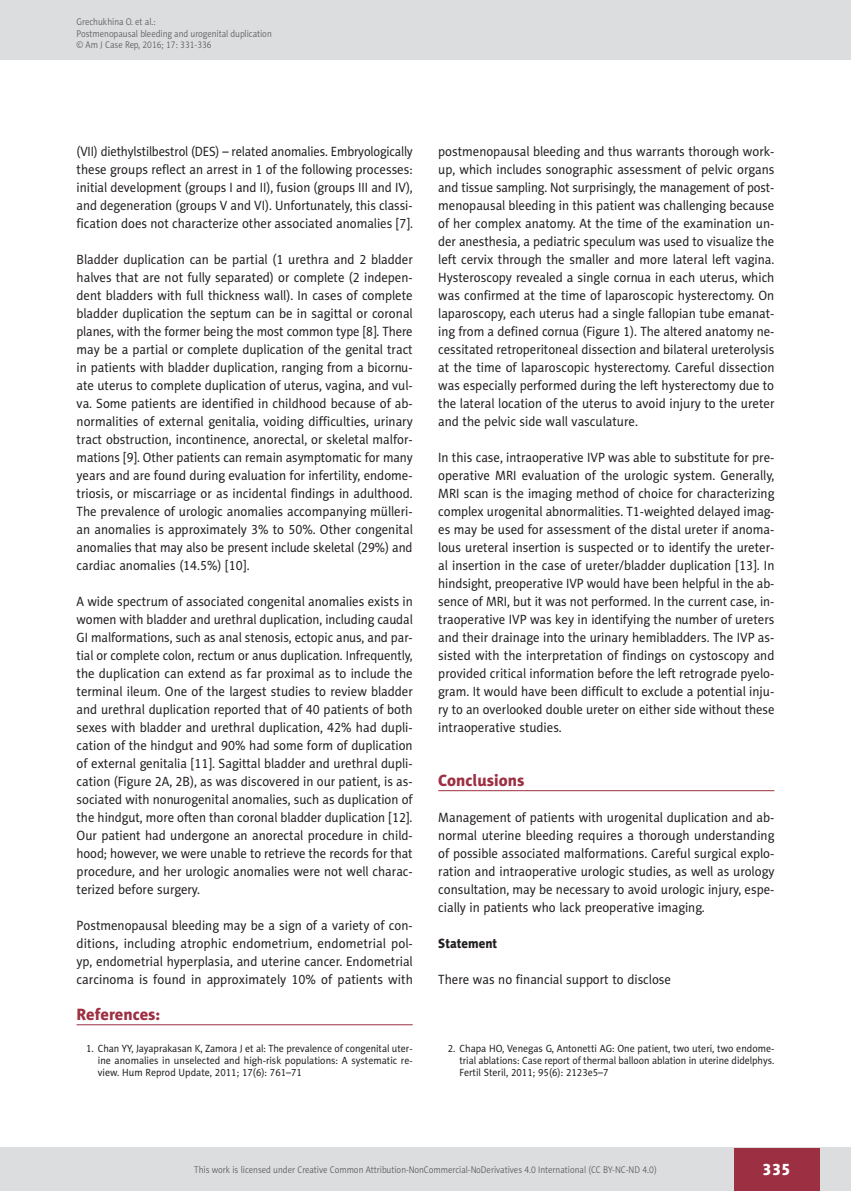
<style>
.page{position:relative;width:851px;height:1191px;background:#fff}
.page>*{position:absolute;margin:0;border:0;box-sizing:border-box;transform-origin:0 0}
.AJCR_Headline_1{font:16.5px "Naomi Sans EFN Heavy";color:#9d2f42}
.AJCR_Referencje_Tytu{font:16.5px "Naomi Sans EFN Heavy";color:#9d2f42}
.t1{font:16.5px "Naomi Sans EFN Heavy";color:#fff}
.AJCR_Body{font:13.5px/18px "Naomi Sans EFN";color:#231f20;text-align:justify;scale:.95 1}
.AJCR_Body-2{font:13.5px/18px "Naomi Sans EFN";color:#231f20;text-align:justify;scale:.92 1}
.AJCR_Headline_2{font:13.5px "Naomi Sans EFN Heavy";color:#231f20;scale:.95 1}
.AJCR_Referencje_punk{font:10.5px/12px "Naomi Sans EFN";color:#231f20;text-align:justify;scale:.94 1}
.AJCR_Referencje_punk-2{font:10.5px/12px "Naomi Sans EFN";color:#231f20;text-align:justify;scale:.95 1}
.t2{font:9.75px/11.2px "Naomi Sans EFN Light";color:#57585a;scale:.9 1}
</style>
<div class="page">
<hr style="left:438px;top:790px;width:336px;height:1px;background:#9d2f42">
<hr style="left:77px;top:1024px;width:335px;height:1px;background:#9d2f42">
<div style="left:0;top:1148px;width:850px;height:43px;background:#dcdddf"></div>
<div style="left:733px;top:1147px;width:86px;height:43px;background:#9d2f42"></div>
<div style="left:0;top:0;width:850px;height:60px;background:#dcdddf"></div>
<p class="t2" style="left:77px;top:16px;width:218px">Grechukhina O. et al.:<br>Postmenopausal bleeding and urogenital duplication © Am J Case Rep, 2016; 17: 331-336</p>
<p class="AJCR_Body-2" style="left:77px;top:142px;width:367px">(VII) diethylstilbestrol (DES) – related anomalies. Embryologically these groups reflect an arrest in 1 of the following processes: initial development (groups I and II), fusion (groups III and IV), and degeneration (groups V and VI). Unfortunately, this classi&shy;fication does not characterize other associated anomalies [7].</p>
<p class="AJCR_Body" style="left:77px;top:250px;width:355px">Bladder duplication can be partial (1 urethra and 2 bladder halves that are not fully separated) or complete (2 indepen&shy;dent bladders with full thickness wall). In cases of complete bladder duplication the septum can be in sagittal or coronal planes, with the former being the most common type [8]. There may be a partial or complete duplication of the genital tract in patients with bladder duplication, ranging from a bicornu&shy;ate uterus to complete duplication of uterus, vagina, and vul&shy;va. Some patients are identified in childhood because of ab&shy;normalities of external genitalia, voiding difficulties, urinary tract obstruction, incontinence, anorectal, or skeletal malfor&shy;mations [9]. Other patients can remain asymptomatic for many years and are found during evaluation for infertility, endome&shy;triosis, or miscarriage or as incidental findings in adulthood.<br>The prevalence of urologic anomalies accompanying mülleri&shy;an anomalies is approximately 3% to 50%. Other congenital anomalies that may also be present include skeletal (29%) and cardiac anomalies (14.5%) [10].</p>
<p class="AJCR_Body" style="left:77px;top:592px;width:355px">A wide spectrum of associated congenital anomalies exists in women with bladder and urethral duplication, including caudal GI malformations, such as anal stenosis, ectopic anus, and par&shy;tial or complete colon, rectum or anus duplication. Infrequently, the duplication can extend as far proximal as to include the terminal ileum. One of the largest studies to review bladder and urethral duplication reported that of 40 patients of both sexes with bladder and urethral duplication, 42% had dupli&shy;cation of the hindgut and 90% had some form of duplication of external genitalia [11]. Sagittal bladder and urethral dupli&shy;cation (Figure 2A, 2B), as was discovered in our patient, is as&shy;sociated with nonurogenital anomalies, such as duplication of the hindgut, more often than coronal bladder duplication [12].<br>Our patient had undergone an anorectal procedure in child&shy;hood; however, we were unable to retrieve the records for that procedure, and her urologic anomalies were not well charac&shy;terized before surgery.</p>
<p class="AJCR_Body" style="left:77px;top:916px;width:355px">Postmenopausal bleeding may be a sign of a variety of con&shy;ditions, including atrophic endometrium, endometrial pol&shy;yp, endometrial hyperplasia, and uterine cancer. Endometrial carcinoma is found in approximately 10% of patients with</p>
<p class="AJCR_Body" style="left:438px;top:142px;width:355px">postmenopausal bleeding and thus warrants thorough work&shy;up, which includes sonographic assessment of pelvic organs and tissue sampling. Not surprisingly, the management of post&shy;menopausal bleeding in this patient was challenging because of her complex anatomy. At the time of the examination un&shy;der anesthesia, a pediatric speculum was used to visualize the left cervix through the smaller and more lateral left vagina.<br>Hysteroscopy revealed a single cornua in each uterus, which was confirmed at the time of laparoscopic hysterectomy. On laparoscopy, each uterus had a single fallopian tube emanat&shy;ing from a defined cornua (Figure 1). The altered anatomy ne&shy;cessitated retroperitoneal dissection and bilateral ureterolysis at the time of laparoscopic hysterectomy. Careful dissection was especially performed during the left hysterectomy due to the lateral location of the uterus to avoid injury to the ureter and the pelvic side wall vasculature.</p>
<p class="AJCR_Body" style="left:438px;top:448px;width:355px">In this case, intraoperative IVP was able to substitute for pre&shy;operative MRI evaluation of the urologic system. Generally, MRI scan is the imaging method of choice for characterizing complex urogenital abnormalities. T1-weighted delayed imag&shy;es may be used for assessment of the distal ureter if anoma&shy;lous ureteral insertion is suspected or to identify the ureter&shy;al insertion in the case of ureter/bladder duplication [13]. In hindsight, preoperative IVP would have been helpful in the ab&shy;sence of MRI, but it was not performed. In the current case, in&shy;traoperative IVP was key in identifying the number of ureters and their drainage into the urinary hemibladders. The IVP as&shy;sisted with the interpretation of findings on cystoscopy and provided critical information before the left retrograde pyelo&shy;gram. It would have been difficult to exclude a potential inju&shy;ry to an overlooked double ureter on either side without these intraoperative studies.</p>
<p class="AJCR_Headline_1" style="left:438px;top:770px;width:88px">Conclusions</p>
<p class="AJCR_Body" style="left:438px;top:808px;width:355px">Management of patients with urogenital duplication and ab&shy;normal uterine bleeding requires a thorough understanding of possible associated malformations. Careful surgical explo&shy;ration and intraoperative urologic studies, as well as urology consultation, may be necessary to avoid urologic injury, espe&shy;cially in patients who lack preoperative imaging.</p>
<p class="AJCR_Headline_2" style="left:438px;top:935px;width:64px">Statement</p>
<p class="AJCR_Body" style="left:438px;top:970px;width:246px">There was no financial support to disclose</p>
<p class="AJCR_Referencje_Tytu" style="left:77px;top:1004px;width:85px">References:</p>
<p class="AJCR_Referencje_punk" style="left:98px;top:1042px;width:336px;text-indent:-12px">1. Chan YY, Jayaprakasan K, Zamora J et al: The prevalence of congenital uter&shy;ine anomalies in unselected and high-risk populations: A systematic re&shy;view. Hum Reprod Update, 2011; 17(6): 761–71</p>
<p class="AJCR_Referencje_punk-2" style="left:459px;top:1042px;width:333px;text-indent:-12px">2. Chapa HO, Venegas G, Antonetti AG: One patient, two uteri, two endome&shy;trial ablations: Case report of thermal balloon ablation in uterine didelphys.<br>Fertil Steril, 2011; 95(6): 2123e5–7</p>
<p class="t2" style="left:194px;top:1164px;width:515px">This work is licensed under Creative Common Attribution-NonCommercial-NoDerivatives 4.0 International (CC BY-NC-ND 4.0)</p>
<p class="t1" style="left:762px;top:1159px;width:30px">335</p>
</div>
